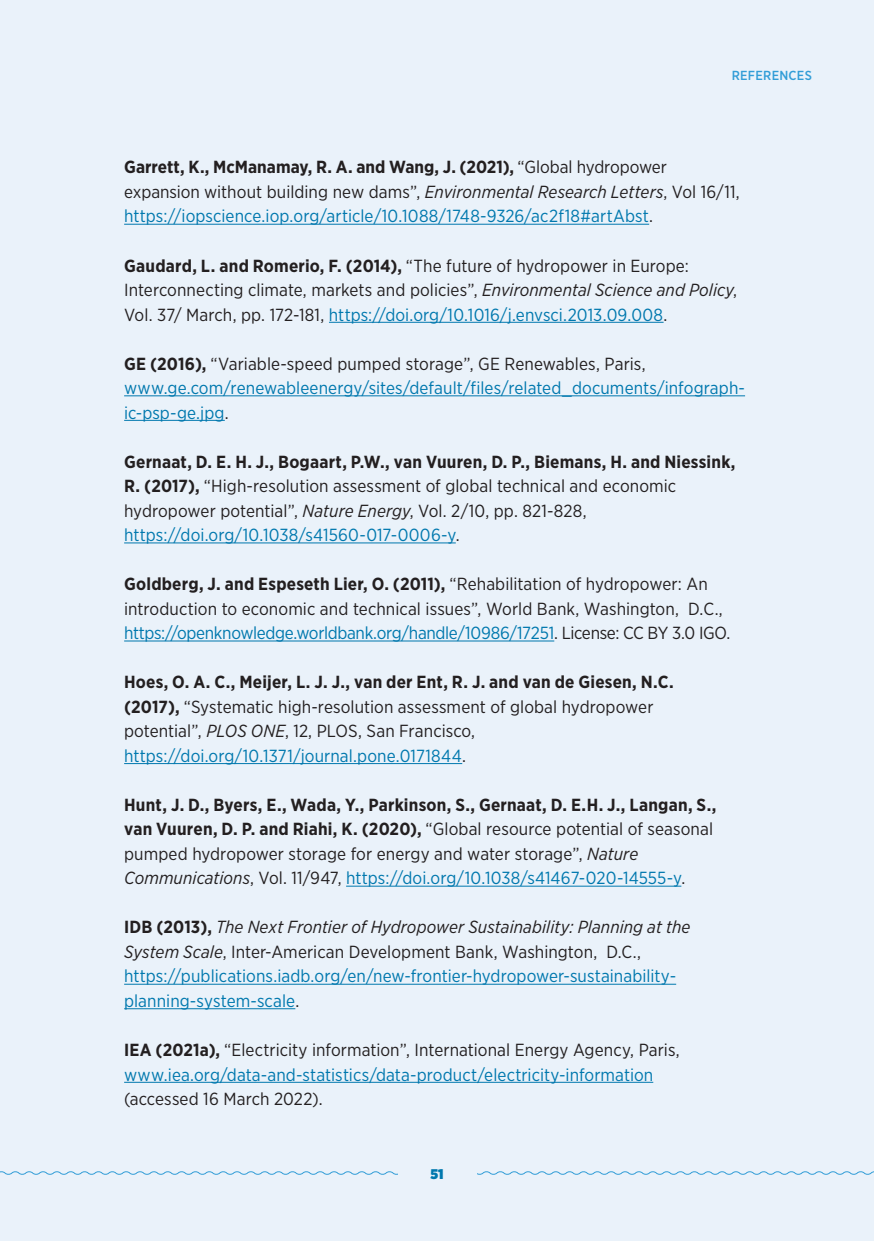
<style>
.page{position:relative;width:874px;height:1241px;background:#fff}
.page>*{position:absolute;margin:0;border:0;box-sizing:border-box;transform-origin:0 0}
.References{font:17.5px/24.5px "Gotham Narrow";letter-spacing:.005em;color:#231f20}
.References-2{font:17.5px/24.5px "Gotham Narrow";letter-spacing:.005em;color:#0078ae}
.References-3{font:700 17.5px/24.5px "Gotham Narrow";letter-spacing:.01em;color:#231f20}
.t1{font:900 14px "Gotham Narrow";color:#0078ae}
.t2{font:500 13.12px "Gotham Narrow";letter-spacing:.02em;color:#329dd7}
.s1{font-weight:700;color:#231f20}
.s2{color:#231f20}
.s3{font-style:italic;color:#231f20}
.s4{font-weight:700}
.s5{font-style:italic}
.s6{color:#0078ae}
.s7{font-weight:400}
.s8{font-weight:400;font-style:italic}
.s9{font-weight:400;color:#0078ae}
</style>
<div class="page">
<div style="left:0;top:0;width:873px;height:1240px;background:#eaf2fa"></div>
<svg style="left:0;top:1171px;width:873px;height:4px"></svg>
<div style="left:397px;top:1167px;width:79px;height:11px;background:#eaf2fa"></div>
<hr style="left:124px;top:224px;width:525px;height:1px;background:#0078ae">
<hr style="left:329px;top:322px;width:334px;height:1px;background:#0078ae">
<hr style="left:124px;top:395px;width:620px;height:1px;background:#0078ae">
<hr style="left:124px;top:420px;width:101px;height:1px;background:#0078ae">
<hr style="left:124px;top:542px;width:331px;height:1px;background:#0078ae">
<hr style="left:124px;top:640px;width:430px;height:1px;background:#0078ae">
<hr style="left:124px;top:763px;width:338px;height:1px;background:#0078ae">
<hr style="left:346px;top:885px;width:335px;height:1px;background:#0078ae">
<hr style="left:124px;top:983px;width:551px;height:1px;background:#0078ae">
<hr style="left:124px;top:1008px;width:171px;height:1px;background:#0078ae">
<hr style="left:124px;top:1081px;width:529px;height:1px;background:#0078ae">
<p class="t2" style="left:731px;top:67px;width:82px">REFERENCES</p>
<p class="References-2" style="left:124px;top:155px;width:617px"><span class="s1">Garrett, K., McManamay, R. A. and Wang, J. (2021),</span> <span class="s2">“Global hydropower expansion without building new dams”,</span> <span class="s3">Environmental Research Letters</span><span class="s2">, Vol 16/11, </span>https://iopscience.iop.org/article/10.1088/1748-9326/ac2f18#artAbst<span class="s2">.</span></p>
<p class="References" style="left:124px;top:253px;width:614px"><span class="s4">Gaudard, L. and Romerio, F. (2014),</span> “The future of hydropower in Europe:<br>Interconnecting climate, markets and policies”, <span class="s5">Environmental Science and Policy</span>,<br>Vol. 37/ March, pp. 172-181, <span class="s6">https://doi.org/10.1016/j.envsci.2013.09.008</span>.</p>
<p class="References-2" style="left:124px;top:351px;width:622px"><span class="s1">GE (2016),</span> <span class="s2">“Variable-speed pumped storage”, GE Renewables, Paris, </span>www.ge.com/renewableenergy/sites/default/files/related_documents/infograph&shy;ic-psp-ge.jpg<span class="s2">.</span></p>
<p class="References" style="left:124px;top:449px;width:612px"><span class="s4">Gernaat, D. E. H. J., Bogaart, P.W., van Vuuren, D. P., Biemans, H. and Niessink, R. (2017),</span> “High-resolution assessment of global technical and economic hydropower potential”, <span class="s5">Nature Energy</span>, Vol. 2/10, pp. 821-828, <span class="s6">https://doi.org/10.1038/s41560-017-0006-y</span>.</p>
<p class="References" style="left:124px;top:571px;width:607px"><span class="s4">Goldberg, J. and Espeseth Lier, O. (2011),</span> “Rehabilitation of hydropower: An introduction to economic and technical issues”, World Bank, Washington, D.C., <span class="s6">https://openknowledge.worldbank.org/handle/10986/17251</span>. License: CC BY 3.0 IGO.</p>
<p class="References" style="left:124px;top:669px;width:549px"><span class="s4">Hoes, O. A. C., Meijer, L. J. J., van der Ent, R. J. and van de Giesen, N.C. (2017),</span> “Systematic high-resolution assessment of global hydropower potential”, <span class="s5">PLOS ONE</span>, 12, PLOS, San Francisco, <span class="s6">https://doi.org/10.1371/journal.pone.0171844</span>.</p>
<p class="References-3" style="left:124px;top:792px;width:593px">Hunt, J. D., Byers, E., Wada, Y., Parkinson, S., Gernaat, D. E.H. J., Langan, S., van Vuuren, D. P. and Riahi, K. (2020), <span class="s7">“Global resource potential of seasonal pumped hydropower storage for energy and water storage”,</span> <span class="s8">Nature Communications</span><span class="s7">, Vol. 11/947,</span> <span class="s9">https://doi.org/10.1038/s41467-020-14555-y</span><span class="s7">.</span></p>
<p class="References-2" style="left:124px;top:914px;width:567px"><span class="s1">IDB (2013),</span> <span class="s3">The Next Frontier of Hydropower Sustainability: Planning at the System Scale</span><span class="s2">, Inter-American Development Bank, Washington, D.C., </span>https://publications.iadb.org/en/new-frontier-hydropower-sustainability&shy;planning-system-scale<span class="s2">.</span></p>
<p class="References" style="left:124px;top:1037px;width:557px"><span class="s4">IEA (2021a),</span> “Electricity information”, International Energy Agency, Paris, <span class="s6">www.iea.org/data-and-statistics/data-product/electricity-information </span>(accessed 16 March 2022).</p>
<p class="t1" style="left:430px;top:1163px;width:14px">51</p>
</div>
